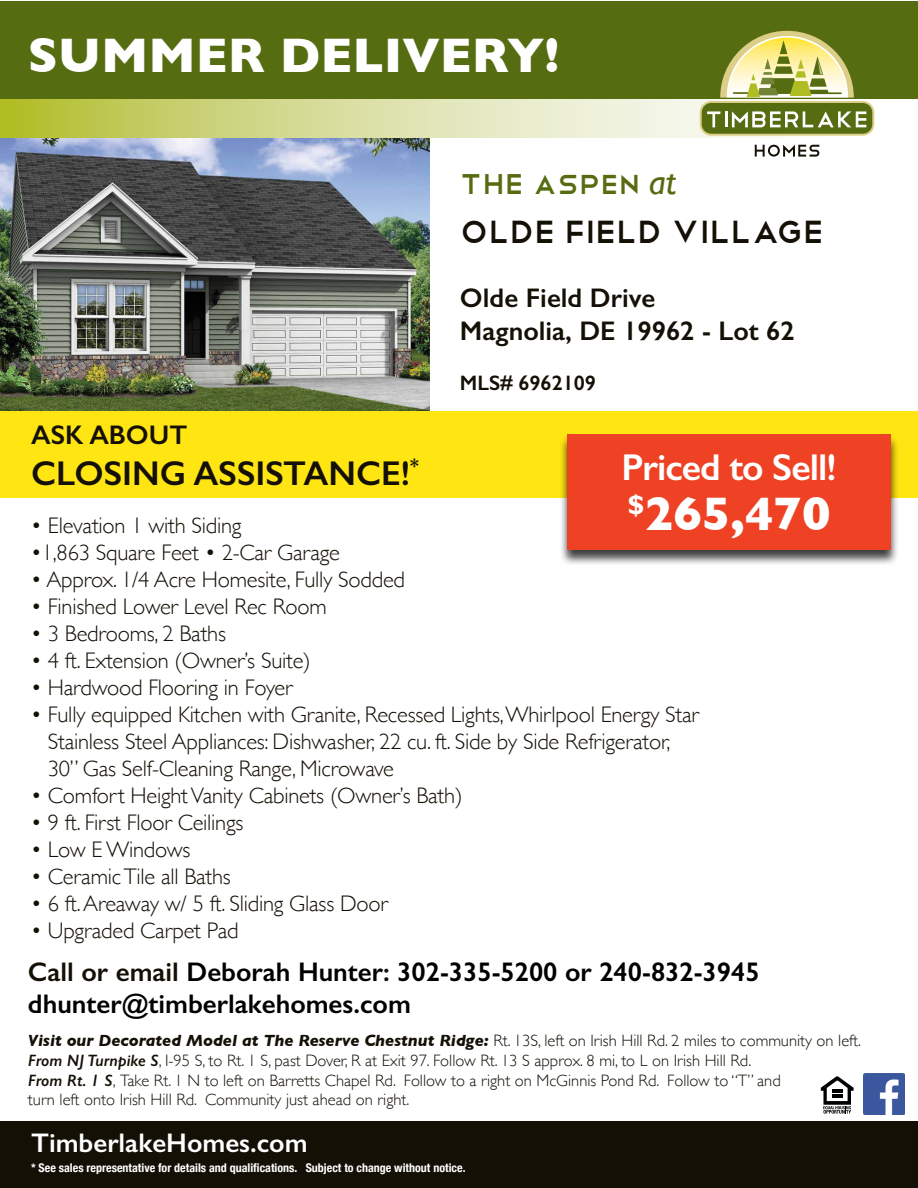
<style>
.page{position:relative;width:918px;height:1188px;background:#fff}
.page>*{position:absolute;margin:0;border:0;box-sizing:border-box;transform-origin:0 0}
.t1{font:700 49.5px "Gill Sans";color:#fff}
.t2{font:700 48px "Gill Sans";color:#fff}
.t3{font:42px "Telegrafico";letter-spacing:-.01em;color:#141006}
.t4{font:600 37.5px "Gill Sans";letter-spacing:-.025em;color:#fff}
.t5{font:36px "Telegrafico";color:#566c11}
.t6{font:600 34.5px "Gill Sans";color:#141006}
.t7{font:700 28.05px "Gill Sans";color:#fff}
.t8{font:600 27px/32.4px "Gill Sans";color:#000}
.t9{font:600 27px/32.4px "Gill Sans";color:#141006}
.t10{font:600 27px "Gill Sans";color:#fff}
.t11{font:300 22.5px/27px "Gill Sans";letter-spacing:-.01em;color:#141006}
.t12{font:600 21px "Gill Sans";color:#141006}
.t13{font:300 16.5px/19.8px "Gill Sans";color:#141006}
.t14{font:700 condensed 12px "Helvetica Neue";color:#fff}
.s1{font-size:37.5px}
.s2{font-family:"Gill Sans";font-style:italic}
.s3{color:#141006}
.s4{font-weight:700;font-style:italic}
.s5{font-weight:600;font-style:italic}
</style>
<div class="page">
<img style="left:1px;top:138px;width:429px;height:273px">
<svg style="left:821px;top:1076px;width:33px;height:38px"></svg>
<img style="left:864px;top:1073px;width:41px;height:41px">
<div style="left:1px;top:1px;width:917px;height:137px;background:#566c11"></div>
<svg style="left:1px;top:99px;width:917px;height:39px"></svg>
<div style="left:701px;top:102px;width:172px;height:33px;background:#566c11;border-radius:11px"></div>
<div style="left:700px;top:101px;width:174px;height:35px;border:2px solid #dcce86;border-radius:11px"></div>
<svg style="left:720px;top:31px;width:134px;height:67px"></svg>
<svg style="left:707px;top:111px;width:159px;height:16px"></svg>
<svg style="left:755px;top:145px;width:64px;height:12px"></svg>
<div style="left:1px;top:411px;width:917px;height:87px;background:#ffe512"></div>
<div style="left:1px;top:1121px;width:917px;height:67px;background:#141006"></div>
<div style="left:559px;top:434px;width:340px;height:132px;background:#000;opacity:.75"></div>
<div style="left:567px;top:434px;width:324px;height:116px;background:#ef4123"></div>
<h1 class="t1" style="left:28px;top:16px;width:533px">SUMMER DELIVERY!</h1>
<h3 class="t5" style="left:460px;top:161px;width:217px"><span class="s1">the</span> aspen <span class="s2">at</span></h3>
<h3 class="t3" style="left:460px;top:204px;width:366px">olde Field VilLage</h3>
<p class="t9" style="left:31px;top:418px;width:158px">ASK ABOUT</p>
<h3 class="t6" style="left:31px;top:452px;width:389px">CLOSING ASSISTANCE!<sup>*</sup></h3>
<p class="t11" style="left:31px;top:511px;width:212px">• Elevation 1 with Siding</p>
<p class="t9" style="left:460px;top:282px;width:336px">Olde Field Drive<br>Magnolia, DE 19962 - Lot 62</p>
<p class="t12" style="left:460px;top:370px;width:138px">MLS# 6962109</p>
<h3 class="t4" style="left:621px;top:445px;width:217px">Priced to Sell!</h3>
<p class="t7" style="left:627px;top:482px;width:19px">$</p>
<h2 class="t2" style="left:645px;top:475px;width:187px">265,470</h2>
<p class="t11" style="left:31px;top:538px;width:311px">•1,863 Square Feet • 2-Car Garage</p>
<p class="t11" style="left:31px;top:565px;width:376px">• Approx. 1/4 Acre Homesite, Fully Sodded</p>
<p class="t11" style="left:31px;top:592px;width:297px">• Finished Lower Level Rec Room</p>
<p class="t11" style="left:31px;top:619px;width:197px">• 3 Bedrooms, 2 Baths</p>
<p class="t11" style="left:31px;top:646px;width:281px">• 4 ft. Extension (Owner’s Suite)</p>
<p class="t11" style="left:31px;top:673px;width:263px">• Hardwood Flooring in Foyer</p>
<p class="t11" style="left:48px;top:700px;width:653px;text-indent:-17px">• Fully equipped Kitchen with Granite, Recessed Lights, Whirlpool Energy Star<br>Stainless Steel Appliances: Dishwasher, 22 cu. ft. Side by Side Refrigerator,<br>30” Gas Self-Cleaning Range, Microwave</p>
<p class="t11" style="left:31px;top:781px;width:433px">• Comfort Height Vanity Cabinets (Owner’s Bath)</p>
<p class="t11" style="left:31px;top:808px;width:214px">• 9 ft. First Floor Ceilings</p>
<p class="t11" style="left:31px;top:835px;width:161px">• Low E Windows</p>
<p class="t11" style="left:31px;top:862px;width:202px">• Ceramic Tile all Baths</p>
<p class="t11" style="left:31px;top:889px;width:359px">• 6 ft. Areaway w/ 5 ft. Sliding Glass Door</p>
<p class="t11" style="left:31px;top:916px;width:209px">• Upgraded Carpet Pad</p>
<p class="t8" style="left:28px;top:955px;width:733px"><span class="s3">Call or email</span> Deborah Hunter<span class="s3">:</span> 302-335-5200 or 240-832-3945 dhunter@timberlakehomes.com</p>
<p class="t13" style="left:28px;top:1030px;width:835px"><span class="s4">Visit our Decorated Model at The Reserve Chestnut Ridge:</span> Rt. 13S, left on Irish Hill Rd. 2 miles to community on left.<br><span class="s5">From NJ Turnpike S</span>, I-95 S, to Rt. 1 S, past Dover, R at Exit 97. Follow Rt. 13 S approx. 8 mi, to L on Irish Hill Rd.<br><span class="s5">From Rt. 1 S</span>, Take Rt. 1 N to left on Barretts Chapel Rd. Follow to a right on McGinnis Pond Rd. Follow to “T” and<br>turn left onto Irish Hill Rd. Community just ahead on right.</p>
<p class="t10" style="left:31px;top:1127px;width:278px">TimberlakeHomes.com</p>
<p class="t14" style="left:31px;top:1158px;width:436px">* See sales representative for details and qualifications. Subject to change without notice.</p>
</div>
